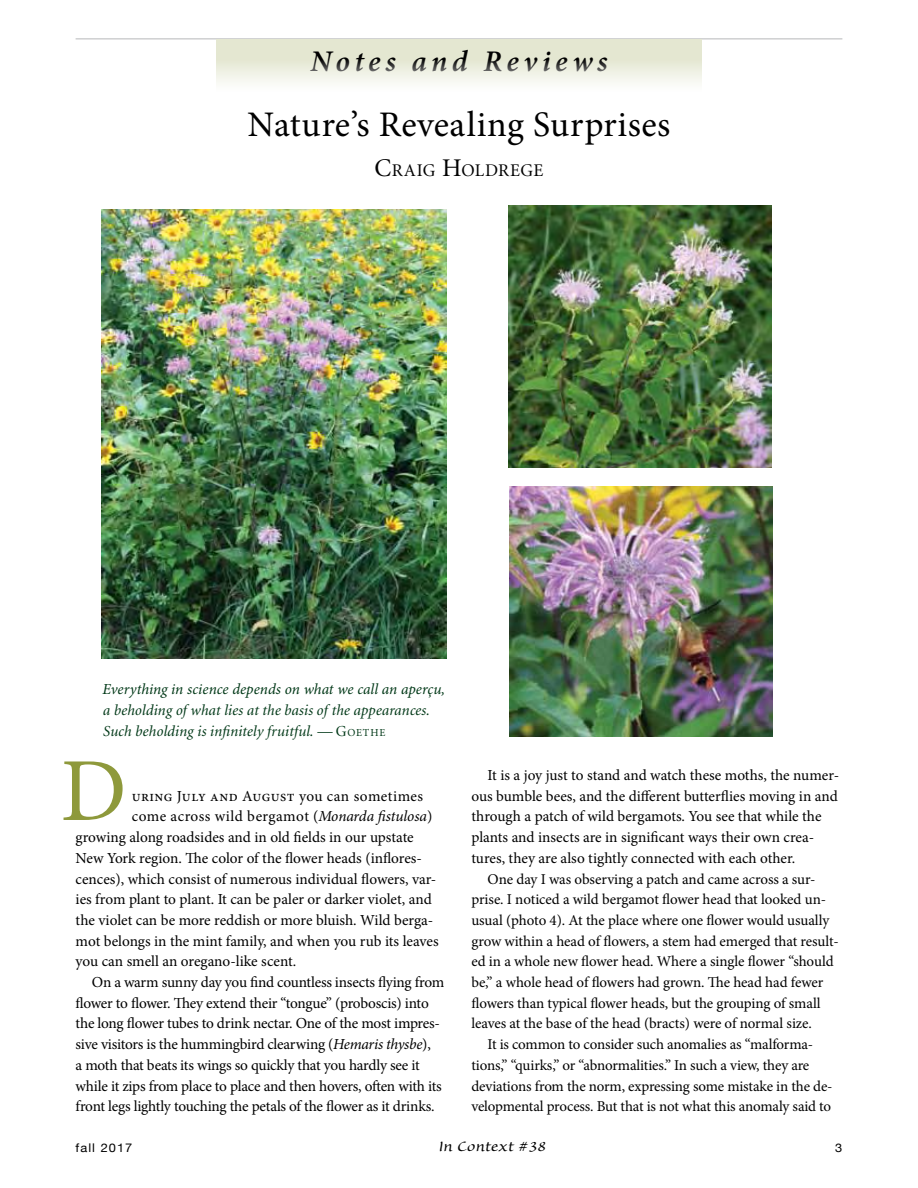
<style>
.page{position:relative;width:918px;height:1188px;background:#fff}
.page>*{position:absolute;margin:0;border:0;box-sizing:border-box;transform-origin:0 0}
.t1{font:90px "Minion Pro";color:#8e993b}
.t2{font:36px "Minion Pro";letter-spacing:-.005em;color:#000}
.t3{font:italic 600 30px "Minion Pro";letter-spacing:.15em;color:#000}
.t4{font:18px "Sanvito";color:#000;scale:1.05 1}
.t5{font:17.85px "Minion";letter-spacing:.025em;color:#000}
.t6{font:15.3px/20.7px "Minion Pro";letter-spacing:-.005em;color:#000}
.t7{font:italic 15.3px/21px "Minion";letter-spacing:.005em;color:#003817}
.t8{font:italic 15.3px "Minion Pro";color:#003817}
.t9{font:15.3px "Minion Pro";letter-spacing:.03em;color:#000}
.t10{font:15px "Minion Pro";letter-spacing:-.015em;color:#000}
.t11{font:12px "Helvetica Neue";letter-spacing:.08em;color:#000;scale:1.07 1}
.s1{font-size:25.5px}
.s2{font-style:normal}
.s3{font-style:normal;font-size:10.65px}
.s4{font-style:italic}
</style>
<div class="page">
<hr style="left:76px;top:39px;width:766px;height:1px;background:#b6b8ba">
<div style="left:216px;top:39px;width:486px;height:53px;background:linear-gradient(to bottom,#dde1c5,#fcfcfa)"></div>
<img style="left:102px;top:210px;width:344px;height:449px">
<img style="left:509px;top:206px;width:263px;height:261px">
<img style="left:510px;top:487px;width:263px;height:250px">
<h3 class="t3" style="left:311px;top:41px;width:298px">Notes and Reviews</h3>
<h2 class="t2" style="left:248px;top:100px;width:424px">Nature’s Revealing Surprises</h2>
<p class="t5" style="left:375px;top:162px;width:170px"><span class="s1">C</span>RAIG <span class="s1">H</span>OLDREGE</p>
<p class="t8" style="left:103px;top:678px;width:344px">Everything in science depends on what we call an aperçu,</p>
<p class="t7" style="left:103px;top:700px;width:328px">a beholding of what lies at the basis of the appearances.<br>Such beholding is infinitely fruitful. — <span class="s2">G</span> <span class="s3">OETHE</span></p>
<h1 class="t1" style="left:60px;top:731px;width:68px">D</h1>
<p class="t9" style="left:132px;top:786px;width:293px">uring July and August you can sometimes</p>
<p class="t6" style="left:132px;top:806px;width:302px">come across wild bergamot (<span class="s4">Monarda fistulosa</span>)</p>
<p class="t6" style="left:76px;top:827px;width:340px">growing along roadsides and in old fields in our upstate</p>
<p class="t6" style="left:76px;top:848px;width:348px">New York region. The color of the flower heads (inflores-</p>
<p class="t6" style="left:76px;top:868px;width:362px">cences), which consist of numerous individual flowers, var-</p>
<p class="t6" style="left:76px;top:889px;width:358px">ies from plant to plant. It can be paler or darker violet, and</p>
<p class="t6" style="left:76px;top:910px;width:359px">the violet can be more reddish or more bluish. Wild berga-</p>
<p class="t6" style="left:76px;top:931px;width:365px">mot belongs in the mint family, and when you rub its leaves</p>
<p class="t6" style="left:76px;top:951px;width:222px">you can smell an oregano-like scent.</p>
<p class="t6" style="left:92px;top:972px;width:354px">On a warm sunny day you find countless insects flying from</p>
<p class="t6" style="left:76px;top:993px;width:355px">flower to flower. They extend their “tongue” (proboscis) into</p>
<p class="t6" style="left:76px;top:1013px;width:366px">the long flower tubes to drink nectar. One of the most impres-</p>
<p class="t6" style="left:76px;top:1034px;width:357px">sive visitors is the hummingbird clearwing (<span class="s4">Hemaris thysbe</span>),</p>
<p class="t6" style="left:76px;top:1055px;width:346px">a moth that beats its wings so quickly that you hardly see it</p>
<p class="t6" style="left:76px;top:1075px;width:368px">while it zips from place to place and then hovers, often with its</p>
<p class="t6" style="left:76px;top:1096px;width:360px">front legs lightly touching the petals of the flower as it drinks.</p>
<p class="t6" style="left:471px;top:765px;width:369px;text-indent:16px">It is a joy just to stand and watch these moths, the numer&shy;ous bumble bees, and the different butterflies moving in and through a patch of wild bergamots. You see that while the plants and insects are in significant ways their own crea&shy;tures, they are also tightly connected with each other.</p>
<p class="t10" style="left:488px;top:869px;width:330px">One day I was observing a patch and came across a sur-</p>
<p class="t10" style="left:471px;top:889px;width:356px">prise. I noticed a wild bergamot flower head that looked un-</p>
<p class="t10" style="left:471px;top:910px;width:360px">usual (photo 4). At the place where one flower would usually</p>
<p class="t10" style="left:471px;top:931px;width:369px">grow within a head of flowers, a stem had emerged that result-</p>
<p class="t10" style="left:471px;top:952px;width:364px">ed in a whole new flower head. Where a single flower “should</p>
<p class="t10" style="left:471px;top:972px;width:354px">be,” a whole head of flowers had grown. The head had fewer</p>
<p class="t10" style="left:471px;top:993px;width:351px">flowers than typical flower heads, but the grouping of small</p>
<p class="t10" style="left:471px;top:1014px;width:342px">leaves at the base of the head (bracts) were of normal size.</p>
<p class="t10" style="left:488px;top:1034px;width:327px">It is common to consider such anomalies as “malforma-</p>
<p class="t10" style="left:471px;top:1055px;width:339px">tions,” “quirks,” or “abnormalities.” In such a view, they are</p>
<p class="t10" style="left:471px;top:1076px;width:363px">deviations from the norm, expressing some mistake in the de-</p>
<p class="t10" style="left:471px;top:1096px;width:361px">velopmental process. But that is not what this anomaly said to</p>
<p class="t11" style="left:76px;top:1137px;width:55px">fall 2017</p>
<p class="t4" style="left:438px;top:1138px;width:105px">In Context #38</p>
<p class="t11" style="left:835px;top:1137px;width:8px">3</p>
</div>
